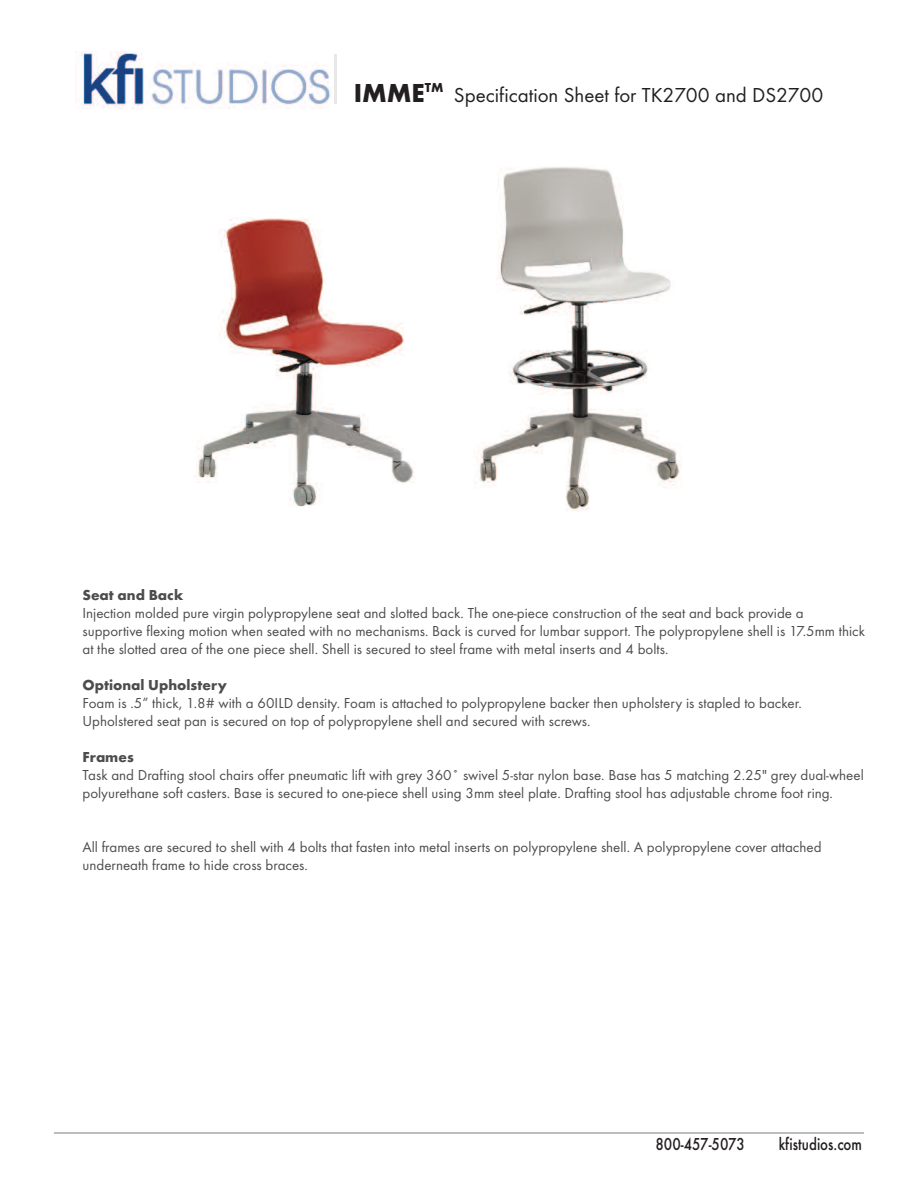
<style>
.page{position:relative;width:918px;height:1188px;background:#fff}
.page>*{position:absolute;margin:0;border:0;box-sizing:border-box;transform-origin:0 0}
.t1{font:700 27px "Futura T";color:#231f20}
.t2{font:21px "Futura T";color:#231f20}
.t3{font:500 18px "Futura T";color:#231f20;scale:.83 1}
.t4{font:15px/18px "Futura T";color:#4b4c4d}
.t5{font:700 15px "Futura T";color:#4b4c4d}
</style>
<div class="page">
<img style="left:81px;top:52px;width:250px;height:57px">
<hr style="left:335px;top:54px;width:2px;height:50px;background:#e7e8e9">
<hr style="left:54px;top:1132px;width:810px;height:2px;background:#bcbdc0">
<img style="left:195px;top:218px;width:220px;height:289px">
<img style="left:474px;top:167px;width:208px;height:344px">
<h1 class="t1" style="left:354px;top:77px;width:91px">IMME<sup>TM</sup></h1>
<h2 class="t2" style="left:454px;top:82px;width:371px">Specification Sheet for TK2700 and DS2700</h2>
<p class="t5" style="left:82px;top:586px;width:102px">Seat and Back</p>
<p class="t4" style="left:82px;top:604px;width:784px">Injection molded pure virgin polypropylene seat and slotted back. The one-piece construction of the seat and back provide a supportive flexing motion when seated with no mechanisms. Back is curved for lumbar support. The polypropylene shell is 17.5mm thick at the slotted area of the one piece shell. Shell is secured to steel frame with metal inserts and 4 bolts.</p>
<p class="t5" style="left:82px;top:676px;width:146px">Optional Upholstery</p>
<p class="t4" style="left:82px;top:694px;width:721px">Foam is .5” thick, 1.8# with a 60ILD density. Foam is attached to polypropylene backer then upholstery is stapled to backer.<br>Upholstered seat pan is secured on top of polypropylene shell and secured with screws.</p>
<p class="t5" style="left:83px;top:748px;width:53px">Frames</p>
<p class="t4" style="left:82px;top:766px;width:783px">Task and Drafting stool chairs offer pneumatic lift with grey 360˚ swivel 5-star nylon base. Base has 5 matching 2.25" grey dual-wheel polyurethane soft casters. Base is secured to one-piece shell using 3mm steel plate. Drafting stool has adjustable chrome foot ring.</p>
<p class="t4" style="left:82px;top:838px;width:741px">All frames are secured to shell with 4 bolts that fasten into metal inserts on polypropylene shell. A polypropylene cover attached underneath frame to hide cross braces.</p>
<p class="t3" style="left:655px;top:1133px;width:109px">800-457-5073</p>
<p class="t3" style="left:779px;top:1133px;width:102px">kfistudios.com</p>
</div>
